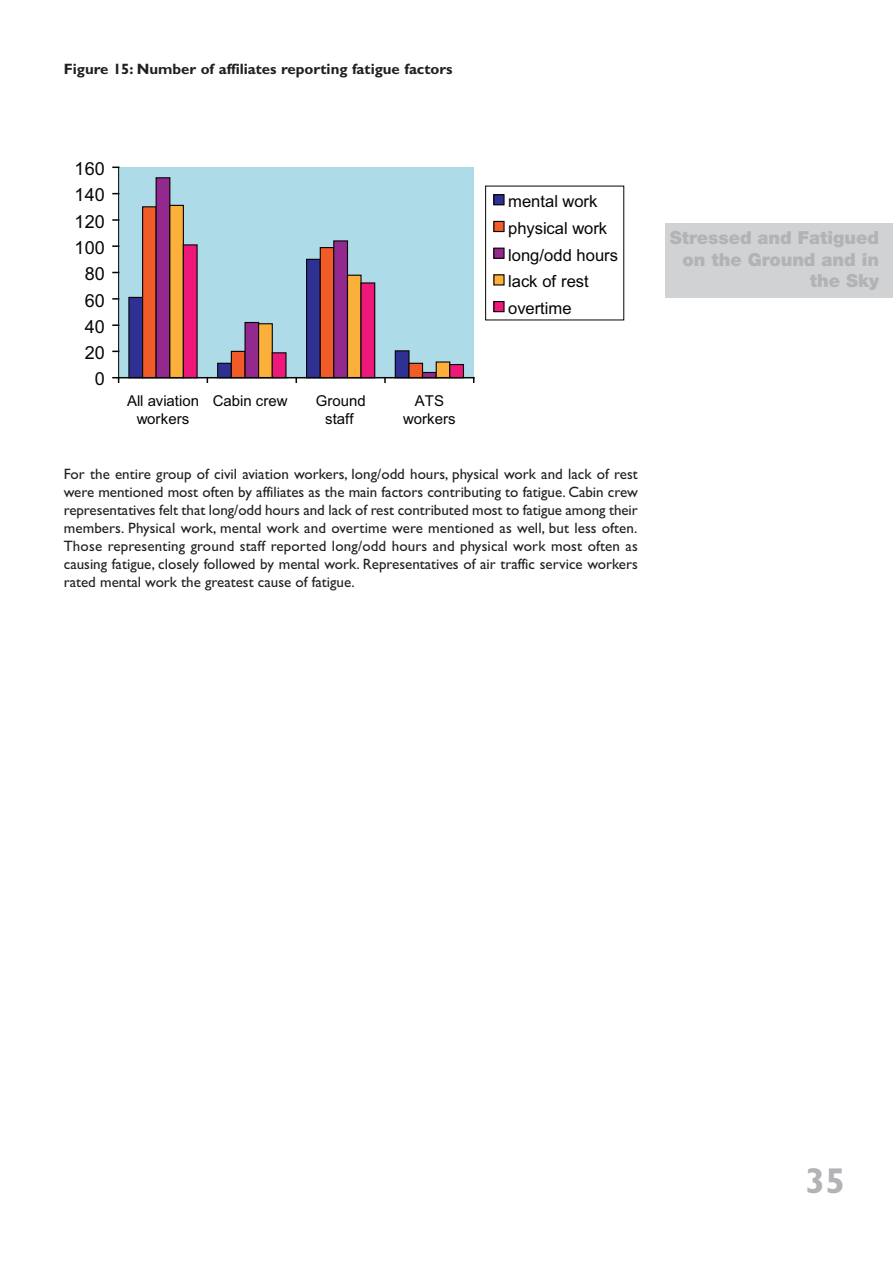
<style>
.page{position:relative;width:893px;height:1263px;background:#fff}
.page>*{position:absolute;margin:0;border:0;box-sizing:border-box;transform-origin:0 0}
.t1{font:700 36px "Gill Sans";color:#b2b3b7}
.t2{font:900 18px/21.6px "Helvetica Neue";color:#b2b3b7;text-align:right}
.t3{font:18px "Arial";letter-spacing:.005em;color:#050504}
.t4{font:16.65px/26.7px "Arial";color:#050504}
.t5{font:15px/18px "Gill Sans";color:#231f20;text-align:justify}
.t6{font:700 15px "Gill Sans";color:#231f20}
.t7{font:15px/18.6px "Arial";color:#050504;text-align:center}
</style>
<div class="page">
<div style="left:665px;top:224px;width:228px;height:74px;background:#d1d2d4"></div>
<div style="left:119px;top:167px;width:355px;height:211px;background:#addbe8"></div>
<div style="left:129px;top:297px;width:14px;height:81px;background:#2e3092"></div>
<div style="left:218px;top:363px;width:13px;height:15px;background:#2e3092"></div>
<div style="left:217px;top:363px;width:15px;height:15px;border:1px solid #050504"></div>
<div style="left:307px;top:259px;width:13px;height:119px;background:#2e3092"></div>
<div style="left:306px;top:259px;width:15px;height:119px;border:1px solid #050504"></div>
<div style="left:395px;top:351px;width:14px;height:27px;background:#2e3092"></div>
<div style="left:395px;top:350px;width:15px;height:28px;border:1px solid #050504"></div>
<div style="left:143px;top:207px;width:13px;height:171px;background:#f15b27"></div>
<div style="left:142px;top:206px;width:15px;height:172px;border:1px solid #050504"></div>
<div style="left:231px;top:351px;width:14px;height:27px;background:#f15b27"></div>
<div style="left:231px;top:351px;width:15px;height:27px;border:1px solid #050504"></div>
<div style="left:320px;top:248px;width:14px;height:130px;background:#f15b27"></div>
<div style="left:320px;top:247px;width:14px;height:131px;border:1px solid #050504"></div>
<div style="left:409px;top:363px;width:13px;height:15px;background:#f15b27"></div>
<div style="left:408px;top:363px;width:15px;height:15px;border:1px solid #050504"></div>
<div style="left:156px;top:178px;width:14px;height:200px;background:#93298e"></div>
<div style="left:156px;top:177px;width:14px;height:201px;border:1px solid #050504"></div>
<div style="left:245px;top:322px;width:14px;height:56px;background:#93298e"></div>
<div style="left:244px;top:322px;width:15px;height:56px;border:1px solid #050504"></div>
<div style="left:334px;top:241px;width:13px;height:137px;background:#93298e"></div>
<div style="left:333px;top:240px;width:15px;height:138px;border:1px solid #050504"></div>
<div style="left:422px;top:372px;width:14px;height:6px;background:#93298e"></div>
<div style="left:422px;top:372px;width:15px;height:6px;border:1px solid #050504"></div>
<div style="left:170px;top:205px;width:13px;height:173px;background:#fbb03b"></div>
<div style="left:169px;top:205px;width:15px;height:173px;border:1px solid #050504"></div>
<div style="left:259px;top:324px;width:13px;height:54px;background:#fbb03b"></div>
<div style="left:258px;top:323px;width:15px;height:55px;border:1px solid #050504"></div>
<div style="left:347px;top:275px;width:14px;height:103px;background:#fbb03b"></div>
<div style="left:347px;top:275px;width:15px;height:103px;border:1px solid #050504"></div>
<div style="left:436px;top:362px;width:14px;height:16px;background:#fbb03b"></div>
<div style="left:436px;top:361px;width:14px;height:17px;border:1px solid #050504"></div>
<div style="left:183px;top:245px;width:14px;height:133px;background:#ee177a"></div>
<div style="left:183px;top:244px;width:15px;height:134px;border:1px solid #050504"></div>
<div style="left:272px;top:353px;width:14px;height:25px;background:#ee177a"></div>
<div style="left:272px;top:352px;width:15px;height:26px;border:1px solid #050504"></div>
<div style="left:361px;top:283px;width:14px;height:95px;background:#ee177a"></div>
<div style="left:360px;top:282px;width:15px;height:96px;border:1px solid #050504"></div>
<div style="left:450px;top:365px;width:13px;height:13px;background:#ee177a"></div>
<div style="left:449px;top:364px;width:15px;height:14px;border:1px solid #050504"></div>
<hr style="left:118px;top:167px;width:1px;height:211px;background:#050504">
<hr style="left:119px;top:377px;width:355px;height:1px;background:#050504">
<svg style="left:113px;top:377px;width:6px;height:5px"></svg>
<div style="left:494px;top:195px;width:10px;height:10px;background:#2e3092"></div>
<div style="left:493px;top:194px;width:12px;height:11px;border:1px solid #050504"></div>
<div style="left:494px;top:221px;width:10px;height:11px;background:#f15b27"></div>
<div style="left:493px;top:221px;width:12px;height:11px;border:1px solid #050504"></div>
<div style="left:494px;top:248px;width:10px;height:10px;background:#93298e"></div>
<div style="left:493px;top:248px;width:12px;height:11px;border:1px solid #050504"></div>
<div style="left:494px;top:275px;width:10px;height:10px;background:#fbb03b"></div>
<div style="left:494px;top:302px;width:10px;height:10px;background:#ee177a"></div>
<div style="left:493px;top:301px;width:12px;height:11px;border:1px solid #050504"></div>
<p class="t6" style="left:64px;top:63px;width:390px">Figure 15: Number of affiliates reporting fatigue factors</p>
<p class="t3" style="left:75px;top:157px;width:32px">160</p>
<p class="t3" style="left:75px;top:183px;width:32px">140</p>
<p class="t3" style="left:75px;top:210px;width:32px">120</p>
<p class="t3" style="left:75px;top:236px;width:32px">100</p>
<p class="t3" style="left:85px;top:262px;width:22px">80</p>
<p class="t3" style="left:85px;top:288px;width:22px">60</p>
<p class="t3" style="left:85px;top:315px;width:22px">40</p>
<p class="t3" style="left:85px;top:341px;width:22px">20</p>
<p class="t3" style="left:95px;top:367px;width:12px">0</p>
<p class="t7" style="left:127px;top:391px;width:73px">All aviation workers</p>
<p class="t7" style="left:213px;top:391px;width:76px">Cabin crew</p>
<p class="t7" style="left:316px;top:391px;width:52px">Ground staff</p>
<p class="t7" style="left:403px;top:391px;width:54px">ATS workers</p>
<p class="t4" style="left:508px;top:188px;width:111px">mental work physical work long/odd hours lack of rest overtime</p>
<p class="t5" style="left:64px;top:464px;width:576px">For the entire group of civil aviation workers, long/odd hours, physical work and lack of rest were mentioned most often by affiliates as the main factors contributing to fatigue. Cabin crew representatives felt that long/odd hours and lack of rest contributed most to fatigue among their members. Physical work, mental work and overtime were mentioned as well, but less often.<br>Those representing ground staff reported long/odd hours and physical work most often as causing fatigue, closely followed by mental work. Representatives of air traffic service workers rated mental work the greatest cause of fatigue.</p>
<p class="t2" style="left:670px;top:228px;width:211px">Stressed and Fatigued on the Ground and in the Sky</p>
<h1 class="t1" style="left:805px;top:1159px;width:41px">35</h1>
</div>
